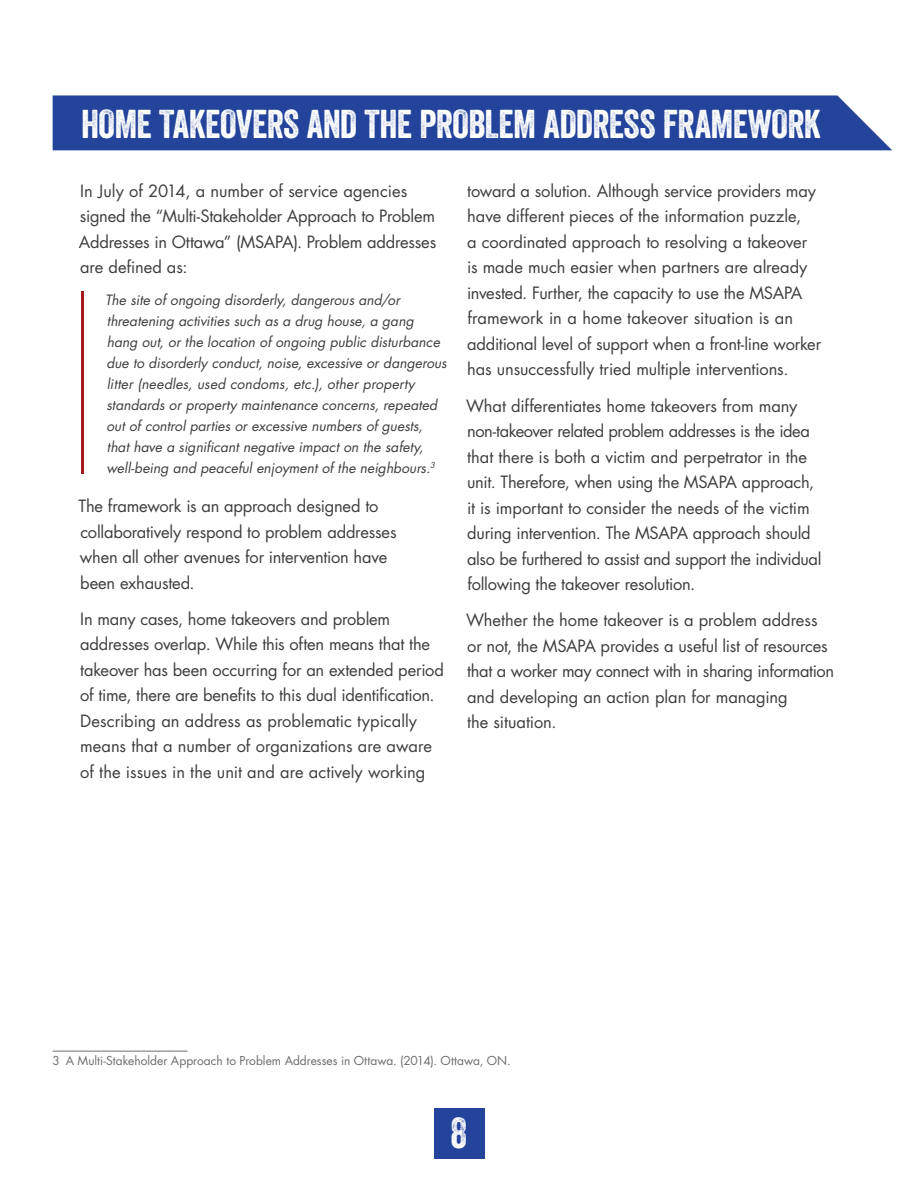
<style>
.page{position:relative;width:918px;height:1188px;background:#fff}
.page>*{position:absolute;margin:0;border:0;box-sizing:border-box;transform-origin:0 0}
.t1{font:42px "Veneer Two";color:#fff}
.Topic_14_15{font:39px "Veneer";letter-spacing:-.015em;color:#fff}
.Body_11_17{font:16.5px/25.5px "Futura Std";letter-spacing:-.01em;color:#3e3e3f}
.Quote_9_14{font:italic 13.8px/21px "Futura Std";letter-spacing:.005em;color:#3e3e3f}
.Footnotes_8_10{font:12px "Futura Std";color:#6c6d70}
</style>
<div class="page">
<div style="left:434px;top:1109px;width:50px;height:50px;background:#23449a"></div>
<div style="left:53px;top:95px;width:839px;height:55px;background:#23449a"></div>
<hr style="left:53px;top:1051px;width:135px;height:1px;background:#6c6d70">
<hr style="left:81px;top:292px;width:3px;height:182px;background:#a5181b">
<p class="Topic_14_15" style="left:81px;top:100px;width:741px">HOME TAKEOVERS AND THE PROBLEM ADDRESS FRAMEWORK</p>
<p class="Body_11_17" style="left:79px;top:178px;width:359px">In July of 2014, a number of service agencies signed the “Multi-Stakeholder Approach to Problem Addresses in Ottawa” (MSAPA). Problem addresses are defined as:</p>
<p class="Quote_9_14" style="left:105px;top:290px;width:343px">The site of ongoing disorderly, dangerous and/or threatening activities such as a drug house, a gang<br>hang out, or the location of ongoing public disturbance due to disorderly conduct, noise, excessive or dangerous litter (needles, used condoms, etc.), other property standards or property maintenance concerns, repeated out of control parties or excessive numbers of guests, that have a significant negative impact on the safety, well-being and peaceful enjoyment of the neighbours.<sup>3</sup></p>
<p class="Body_11_17" style="left:79px;top:493px;width:319px">The framework is an approach designed to collaboratively respond to problem addresses when all other avenues for intervention have been exhausted.</p>
<p class="Body_11_17" style="left:80px;top:606px;width:365px">In many cases, home takeovers and problem addresses overlap. While this often means that the takeover has been occurring for an extended period of time, there are benefits to this dual identification.<br>Describing an address as problematic typically means that a number of organizations are aware of the issues in the unit and are actively working</p>
<p class="Body_11_17" style="left:467px;top:178px;width:356px">toward a solution. Although service providers may have different pieces of the information puzzle,<br>a coordinated approach to resolving a takeover is made much easier when partners are already invested. Further, the capacity to use the MSAPA framework in a home takeover situation is an additional level of support when a front-line worker has unsuccessfully tried multiple interventions.</p>
<p class="Body_11_17" style="left:466px;top:393px;width:357px">What differentiates home takeovers from many non-takeover related problem addresses is the idea that there is both a victim and perpetrator in the unit. Therefore, when using the MSAPA approach, it is important to consider the needs of the victim during intervention. The MSAPA approach should also be furthered to assist and support the individual following the takeover resolution.</p>
<p class="Body_11_17" style="left:466px;top:608px;width:370px">Whether the home takeover is a problem address or not, the MSAPA provides a useful list of resources that a worker may connect with in sharing information and developing an action plan for managing<br>the situation.</p>
<p class="Footnotes_8_10" style="left:53px;top:1053px;width:460px">3 A Multi-Stakeholder Approach to Problem Addresses in Ottawa. (2014). Ottawa, ON.</p>
<h1 class="t1" style="left:451px;top:1107px;width:18px">8</h1>
</div>
